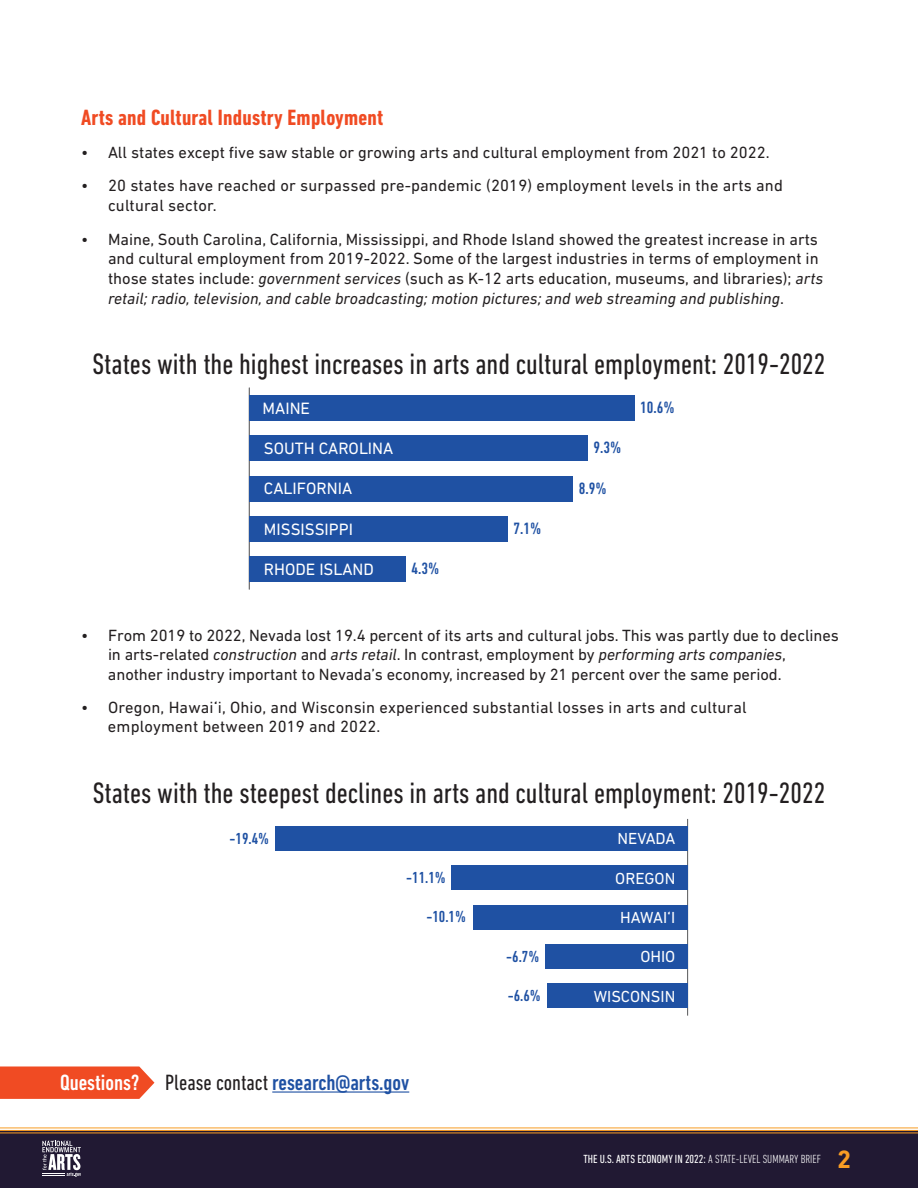
<style>
.page{position:relative;width:918px;height:1188px;background:#fff}
.page>*{position:absolute;margin:0;border:0;box-sizing:border-box;transform-origin:0 0}
.t1{font:condensed 30px "DIN Next LT Pro";color:#231f20}
.t2{font:500 condensed 22.5px "DIN Next LT Pro";color:#1f51a3}
.t3{font:700 condensed 22.5px "DIN Next LT Pro";letter-spacing:.01em;color:#f04b23}
.t4{font:16.65px "DIN Next LT Pro";color:#fff}
.t5{font:500 condensed 16.65px "DIN Next LT Pro";color:#1f51a3}
.t6{font:16.5px/19.8px "DIN Next LT Pro";color:#231f20}
.t7{font:16.35px "DIN Next LT Pro";color:#fff}
.t8{font:500 condensed 16.35px "DIN Next LT Pro";color:#1f51a3}
.t9{font:condensed 12px "DIN Next LT Pro";color:#fff}
.s1{font-style:italic}
.s2{font-family:"DIN Alternate";font-weight:700}
.s3{color:#fff}
.s4{font-weight:400;color:#231f20}
.s5{font-weight:300}
.s6{font-weight:700;font-stretch:normal;font-size:25.5px;color:#f89c24}
</style>
<div class="page">
<hr style="left:249px;top:388px;width:1px;height:202px;background:#57585a">
<div style="left:249px;top:395px;width:386px;height:26px;background:#1f51a3"></div>
<div style="left:249px;top:435px;width:339px;height:26px;background:#1f51a3"></div>
<div style="left:249px;top:476px;width:324px;height:25px;background:#1f51a3"></div>
<div style="left:249px;top:516px;width:259px;height:26px;background:#1f51a3"></div>
<div style="left:249px;top:557px;width:157px;height:25px;background:#1f51a3"></div>
<hr style="left:687px;top:819px;width:1px;height:197px;background:#57585a">
<div style="left:275px;top:826px;width:413px;height:25px;background:#1f51a3"></div>
<div style="left:452px;top:866px;width:236px;height:24px;background:#1f51a3"></div>
<div style="left:473px;top:905px;width:215px;height:25px;background:#1f51a3"></div>
<div style="left:545px;top:944px;width:143px;height:25px;background:#1f51a3"></div>
<div style="left:547px;top:984px;width:141px;height:24px;background:#1f51a3"></div>
<svg style="left:0;top:1127px;width:918px;height:3px"></svg>
<svg style="left:0;top:1130px;width:918px;height:2px;background:#87572b"></svg>
<div style="left:0;top:1132px;width:918px;height:56px;background:#211933"></div>
<svg style="left:42px;top:1141px;width:39px;height:36px"></svg>
<svg style="left:0;top:1066px;width:154px;height:33px;background:#f05630"></svg>
<hr style="left:272px;top:1091px;width:137px;height:2px;background:#1f51a3">
<h2 class="t3" style="left:81px;top:104px;width:304px">Arts and Cultural Industry Employment</h2>
<p class="t6" style="left:81px;top:142px;width:690px">• All states except five saw stable or growing arts and cultural employment from 2021 to 2022.</p>
<p class="t6" style="left:108px;top:176px;width:676px;text-indent:-27px">• 20 states have reached or surpassed pre-pandemic (2019) employment levels in the arts and cultural sector.</p>
<p class="t6" style="left:108px;top:229px;width:717px;text-indent:-27px">• Maine, South Carolina, California, Mississippi, and Rhode Island showed the greatest increase in arts and cultural employment from 2019-2022. Some of the largest industries in terms of employment in those states include: <span class="s1">government services</span> (such as K-12 arts education, museums, and libraries); <span class="s1">arts retail; radio, television, and cable broadcasting; motion pictures; and web streaming and publishing</span>.</p>
<h3 class="t1" style="left:93px;top:347px;width:734px">States with the highest increases in arts and cultural employment: 2019-2022</h3>
<p class="t5" style="left:640px;top:398px;width:36px">10.6%</p>
<p class="t5" style="left:594px;top:438px;width:29px">9.3%</p>
<p class="t5" style="left:579px;top:479px;width:29px">8.9%</p>
<p class="t5" style="left:513px;top:519px;width:29px">7.1%</p>
<p class="t5" style="left:412px;top:559px;width:29px">4.3%</p>
<p class="t4" style="left:263px;top:398px;width:49px">MAINE</p>
<p class="t4" style="left:264px;top:439px;width:131px">SOUTH CAROLINA</p>
<p class="t4" style="left:264px;top:479px;width:90px">CALIFORNIA</p>
<p class="t4" style="left:264px;top:519px;width:91px">MISSISSIPPI</p>
<p class="t4" style="left:264px;top:560px;width:112px">RHODE ISLAND</p>
<p class="t6" style="left:108px;top:625px;width:732px;text-indent:-27px">• From 2019 to 2022, Nevada lost 19.4 percent of its arts and cultural jobs. This was partly due to declines in arts-related <span class="s1">construction</span> and <span class="s1">arts retail</span>. In contrast, employment by <span class="s1">performing arts companies</span>, another industry important to Nevada’s economy, increased by 21 percent over the same period.</p>
<p class="t6" style="left:108px;top:698px;width:640px;line-height:19px;text-indent:-27px">• Oregon, Hawai<span class="s2">ʻ</span>i, Ohio, and Wisconsin experienced substantial losses in arts and cultural employment between 2019 and 2022.</p>
<h3 class="t1" style="left:93px;top:776px;width:734px">States with the steepest declines in arts and cultural employment: 2019-2022</h3>
<p class="t8" style="left:230px;top:829px;width:41px">-19.4%</p>
<p class="t8" style="left:406px;top:868px;width:41px">-11.1%</p>
<p class="t8" style="left:426px;top:908px;width:41px">-10.1%</p>
<p class="t8" style="left:506px;top:947px;width:35px">-6.7%</p>
<p class="t8" style="left:508px;top:986px;width:35px">-6.6%</p>
<p class="t7" style="left:618px;top:829px;width:59px">NEVADA</p>
<p class="t7" style="left:615px;top:869px;width:62px">OREGON</p>
<p class="t7" style="left:620px;top:908px;width:57px">HAWAI<span class="s2">ʻ</span>I</p>
<p class="t7" style="left:640px;top:947px;width:36px">OHIO</p>
<p class="t7" style="left:594px;top:987px;width:83px">WISCONSIN</p>
<p class="t2" style="left:60px;top:1069px;width:351px"><span class="s3">Questions?</span> <span class="s4">Please contact</span> research@arts.gov</p>
<p class="t9" style="left:583px;top:1153px;width:269px">THE U.S. ARTS ECONOMY IN 2022: <span class="s5">A STATE-LEVEL SUMMARY BRIEF</span> <span class="s6">2</span></p>
</div>
